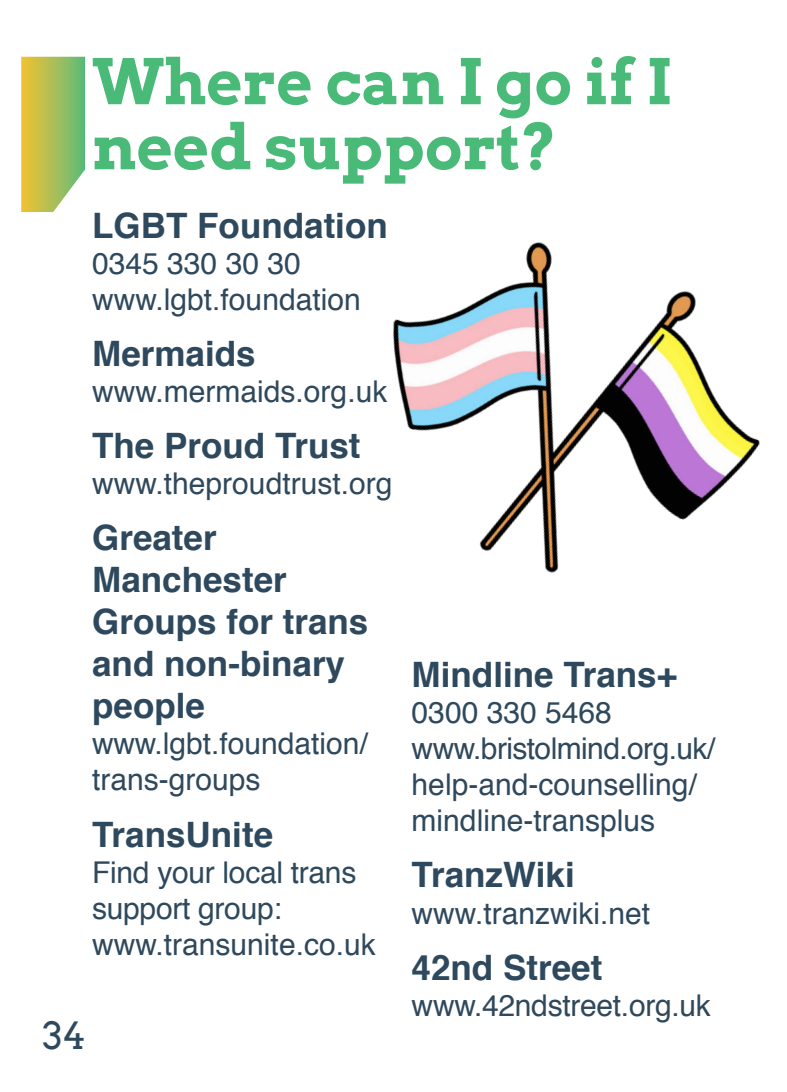
<style>
.page{position:relative;width:787px;height:1092px;background:#fff}
.page>*{position:absolute;margin:0;border:0;box-sizing:border-box;transform-origin:0 0}
.t1{font:700 62.5px/65px "Arvo";color:#49ba78}
.t2{font:37.5px "Arvo";color:#2e495d}
.Body_Copy{font:700 35px/42px "Helvetica";color:#2e495d}
.All_Grouped{font:700 35px "Helvetica";color:#2e495d}
.Body_Copy-2{font:30px/36px "Helvetica";color:#2f485c}
.Body_Copy-3{font:30px/36px "Helvetica";letter-spacing:-.01em;color:#2e495d}
.All_Grouped-2{font:30px/36px "Helvetica";color:#2f485c}
.s1{color:#2e495d}
.s2{color:#2f485c}
</style>
<div class="page">
<img style="left:393px;top:242px;width:367px;height:331px">
<svg style="left:21px;top:57px;width:64px;height:155px;background:#b3c360"></svg>
<p class="t2" style="left:43px;top:1013px;width:45px">34</p>
<p class="t1" style="left:92px;top:49px;width:580px">Where can I go if I need support?</p>
<p class="All_Grouped" style="left:92px;top:197px;width:297px">LGBT Foundation</p>
<p class="All_Grouped-2" style="left:92px;top:246px;width:270px"><span class="s1">0345 330 30 30 </span>www.lgbt.foundation</p>
<p class="Body_Copy" style="left:92px;top:333px;width:165px">Mermaids</p>
<p class="Body_Copy-2" style="left:92px;top:374px;width:297px">www.mermaids.org.uk</p>
<p class="Body_Copy" style="left:92px;top:425px;width:270px">The Proud Trust</p>
<p class="Body_Copy-2" style="left:92px;top:466px;width:302px">www.theproudtrust.org</p>
<p class="Body_Copy" style="left:92px;top:517px;width:278px">Greater<br>Manchester<br>Groups for trans and non-binary people</p>
<p class="Body_Copy-2" style="left:92px;top:726px;width:277px"><span class="s1">www.</span>lgbt.foundation/ trans-groups</p>
<p class="Body_Copy" style="left:92px;top:813px;width:182px">TransUnite</p>
<p class="Body_Copy-3" style="left:92px;top:854px;width:285px">Find your local trans support group: <span class="s2">www.transunite.co.uk</span></p>
<p class="Body_Copy" style="left:411px;top:654px;width:267px">Mindline Trans+</p>
<p class="Body_Copy-2" style="left:411px;top:695px;width:305px"><span class="s1">0300 330 5468 </span>www.bristolmind.org.uk/ help-and-counselling/ mindline-transplus</p>
<p class="Body_Copy" style="left:411px;top:854px;width:165px">TranzWiki</p>
<p class="Body_Copy-2" style="left:411px;top:895px;width:240px">www.tranzwiki.net</p>
<p class="Body_Copy" style="left:411px;top:946px;width:192px">42nd Street</p>
<p class="Body_Copy-2" style="left:411px;top:988px;width:301px">www.42ndstreet.org.uk</p>
</div>
